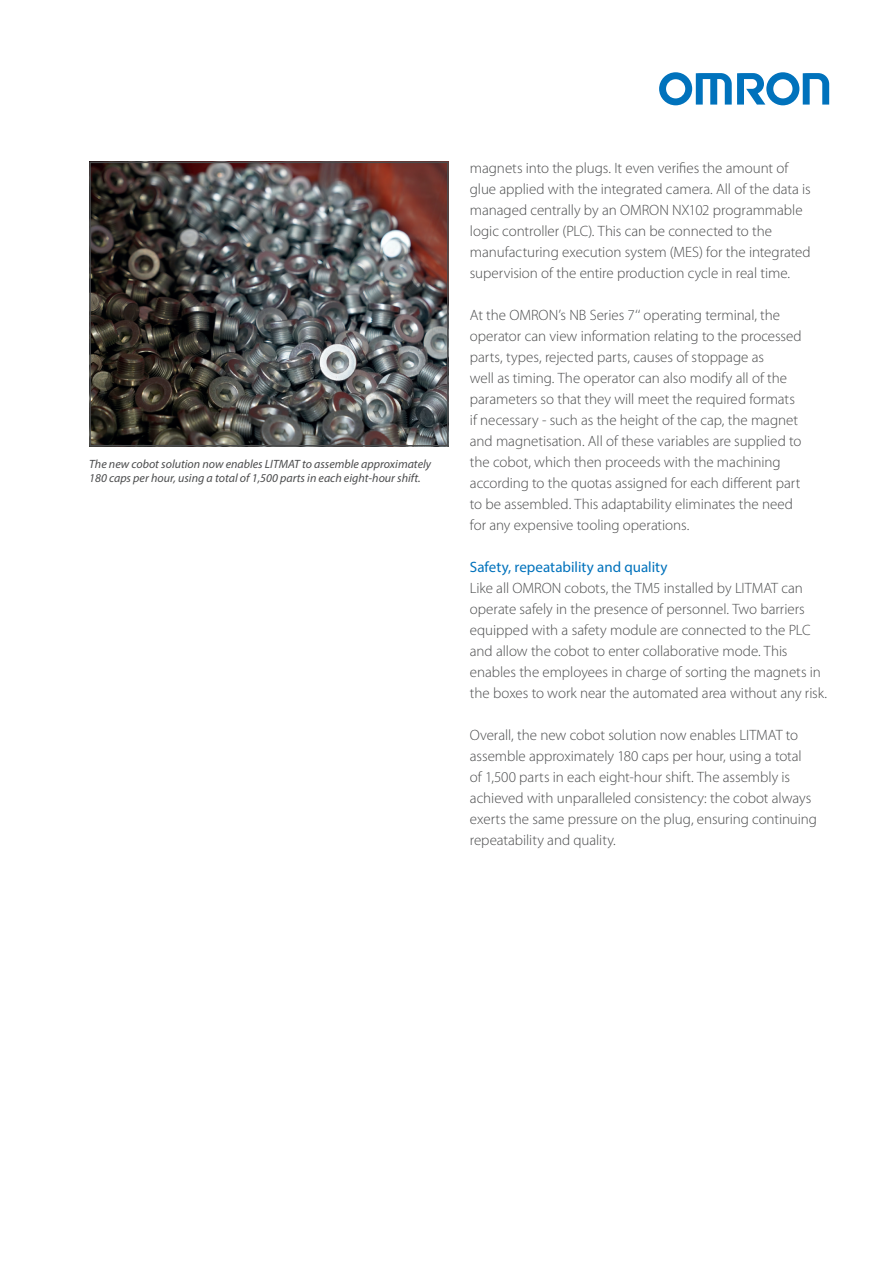
<style>
.page{position:relative;width:893px;height:1263px;background:#fff}
.page>*{position:absolute;margin:0;border:0;box-sizing:border-box;transform-origin:0 0}
.t1{font:300 15px/21px "Myriad Pro";letter-spacing:-.005em;color:#4b4c4d}
.t2{font:15px "Myriad Pro";color:#0072bc}
.t3{font:italic 12px/13.5px "Myriad Pro";color:#4b4c4d}
</style>
<div class="page">
<svg style="left:659px;top:72px;width:170px;height:33px"></svg>
<img style="left:92px;top:165px;width:354px;height:278px">
<div style="left:89px;top:162px;width:360px;height:284px;border:2px solid #4b4c4d"></div>
<p class="t3" style="left:89px;top:457px;width:343px">The new cobot solution now enables LITMAT to assemble approximately<br>180 caps per hour, using a total of 1,500 parts in each eight-hour shift.</p>
<p class="t1" style="left:470px;top:158px;width:342px">magnets into the plugs. It even verifies the amount of glue applied with the integrated camera. All of the data is managed centrally by an OMRON NX102 programmable logic controller (PLC). This can be connected to the manufacturing execution system (MES) for the integrated supervision of the entire production cycle in real time.</p>
<p class="t1" style="left:470px;top:305px;width:333px">At the OMRON’s NB Series 7‘‘ operating terminal, the operator can view information relating to the processed parts, types, rejected parts, causes of stoppage as<br>well as timing. The operator can also modify all of the parameters so that they will meet the required formats if necessary - such as the height of the cap, the magnet and magnetisation. All of these variables are supplied to the cobot, which then proceeds with the machining according to the quotas assigned for each different part to be assembled. This adaptability eliminates the need for any expensive tooling operations.</p>
<p class="t2" style="left:470px;top:558px;width:199px">Safety, repeatability and quality</p>
<p class="t1" style="left:470px;top:578px;width:359px">Like all OMRON cobots, the TM5 installed by LITMAT can operate safely in the presence of personnel. Two barriers equipped with a safety module are connected to the PLC and allow the cobot to enter collaborative mode. This enables the employees in charge of sorting the magnets in the boxes to work near the automated area without any risk.</p>
<p class="t1" style="left:470px;top:725px;width:349px">Overall, the new cobot solution now enables LITMAT to assemble approximately 180 caps per hour, using a total of 1,500 parts in each eight-hour shift. The assembly is achieved with unparalleled consistency: the cobot always exerts the same pressure on the plug, ensuring continuing repeatability and quality.</p>
</div>
